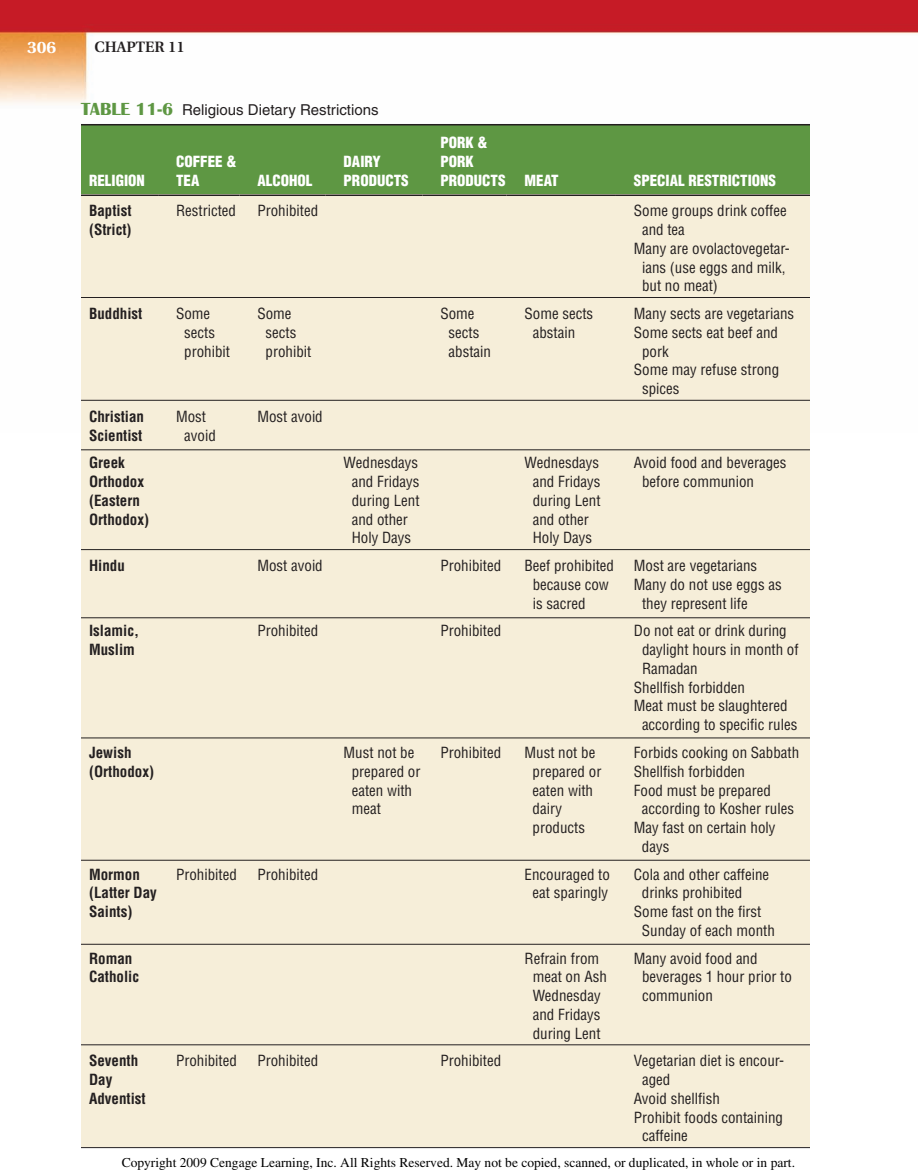
<style>
.page{position:relative;width:918px;height:1175px;background:#fff}
.page>*{position:absolute;margin:0;border:0;box-sizing:border-box;transform-origin:0 0}
.t1{font:700 16.5px "Utopia";color:#fff;scale:1.05 1}
.t2{font:condensed 15px/18.8px "Helvetica";color:#231f20}
.t3{font:700 condensed 15px/18.8px "Helvetica";color:#231f20}
.t4{font:900 condensed 15px/18.8px "Helvetica";color:#fff}
.t5{font:15px "Helvetica";color:#231f20}
.t6{font:600 15px "Utopia";color:#231f20}
.t7{font:13.5px "Times";color:#000}
.s1{font-family:"Britannic";font-weight:700;font-size:18px;color:#5e9743}
</style>
<div class="page">
<img style="left:0;top:0;width:918px;height:104px">
<div style="left:81px;top:125px;width:729px;height:69px;background:#5e9743"></div>
<div style="left:81px;top:194px;width:729px;height:953px;background:#f6eed9"></div>
<hr style="left:81px;top:124px;width:729px;height:1px;background:#231f20">
<hr style="left:81px;top:194px;width:77px;height:2px;background:#231f20">
<hr style="left:158px;top:194px;width:81px;height:2px;background:#231f20">
<hr style="left:239px;top:194px;width:87px;height:2px;background:#231f20">
<hr style="left:326px;top:194px;width:96px;height:2px;background:#231f20">
<hr style="left:422px;top:194px;width:85px;height:2px;background:#231f20">
<hr style="left:507px;top:194px;width:109px;height:2px;background:#231f20">
<hr style="left:616px;top:194px;width:194px;height:2px;background:#231f20">
<hr style="left:81px;top:297px;width:729px;height:1px;background:#231f20">
<hr style="left:81px;top:400px;width:729px;height:1px;background:#231f20">
<hr style="left:81px;top:449px;width:729px;height:1px;background:#231f20">
<hr style="left:81px;top:549px;width:729px;height:1px;background:#231f20">
<hr style="left:81px;top:617px;width:729px;height:1px;background:#231f20">
<hr style="left:81px;top:737px;width:729px;height:1px;background:#231f20">
<hr style="left:81px;top:860px;width:729px;height:1px;background:#231f20">
<hr style="left:81px;top:944px;width:729px;height:1px;background:#231f20">
<hr style="left:81px;top:1044px;width:729px;height:1px;background:#231f20">
<hr style="left:81px;top:1147px;width:729px;height:1px;background:#231f20">
<p class="t1" style="left:27px;top:41px;width:29px">306</p>
<p class="t6" style="left:94px;top:41px;width:92px">CHAPTER 11</p>
<p class="t5" style="left:81px;top:104px;width:299px"><span class="s1">TABLE 11-6</span> Religious Dietary Restrictions</p>
<p class="t4" style="left:89px;top:172px;width:57px">RELIGION</p>
<p class="t4" style="left:176px;top:153px;width:62px">COFFEE &amp;<br>TEA</p>
<p class="t4" style="left:257px;top:172px;width:57px">ALCOHOL</p>
<p class="t4" style="left:344px;top:153px;width:67px">DAIRY<br>PRODUCTS</p>
<p class="t4" style="left:440px;top:134px;width:67px">PORK &amp;<br>PORK<br>PRODUCTS</p>
<p class="t4" style="left:525px;top:172px;width:36px">MEAT</p>
<p class="t4" style="left:634px;top:172px;width:144px">SPECIAL RESTRICTIONS</p>
<p class="t3" style="left:89px;top:203px;width:44px">Baptist (Strict)</p>
<p class="t2" style="left:176px;top:203px;width:61px">Restricted</p>
<p class="t2" style="left:257px;top:203px;width:62px">Prohibited</p>
<p class="t2" style="left:634px;top:203px;width:154px">Some groups drink coffee</p>
<p class="t2" style="left:642px;top:221px;width:44px">and tea</p>
<p class="t2" style="left:634px;top:240px;width:158px">Many are ovolactovegetar-</p>
<p class="t2" style="left:642px;top:259px;width:145px">ians (use eggs and milk,</p>
<p class="t2" style="left:642px;top:278px;width:77px">but no meat)</p>
<p class="t3" style="left:89px;top:305px;width:55px">Buddhist</p>
<p class="t2" style="left:184px;top:305px;width:47px;text-indent:-8px">Some sects prohibit</p>
<p class="t2" style="left:266px;top:305px;width:47px;text-indent:-8px">Some sects prohibit</p>
<p class="t2" style="left:449px;top:305px;width:44px;text-indent:-8px">Some sects abstain</p>
<p class="t2" style="left:533px;top:305px;width:62px;text-indent:-8px">Some sects abstain</p>
<p class="t2" style="left:634px;top:305px;width:162px">Many sects are vegetarians</p>
<p class="t2" style="left:634px;top:324px;width:146px">Some sects eat beef and</p>
<p class="t2" style="left:642px;top:343px;width:28px">pork</p>
<p class="t2" style="left:634px;top:362px;width:147px">Some may refuse strong</p>
<p class="t2" style="left:642px;top:380px;width:39px">spices</p>
<p class="t3" style="left:89px;top:408px;width:57px">Christian<br>Scientist</p>
<p class="t2" style="left:184px;top:408px;width:33px;text-indent:-8px">Most avoid</p>
<p class="t2" style="left:257px;top:408px;width:67px">Most avoid</p>
<p class="t3" style="left:89px;top:455px;width:61px">Greek<br>Orthodox (Eastern<br>Orthodox)</p>
<p class="t2" style="left:344px;top:455px;width:78px;text-align:center">Wednesdays and Fridays during Lent and other<br>Holy Days</p>
<p class="t2" style="left:525px;top:455px;width:78px;text-align:center">Wednesdays and Fridays during Lent and other<br>Holy Days</p>
<p class="t2" style="left:642px;top:455px;width:146px;text-indent:-8px">Avoid food and beverages before communion</p>
<p class="t3" style="left:89px;top:557px;width:37px">Hindu</p>
<p class="t2" style="left:257px;top:557px;width:67px">Most avoid</p>
<p class="t2" style="left:440px;top:557px;width:62px">Prohibited</p>
<p class="t2" style="left:533px;top:557px;width:83px;text-indent:-8px">Beef prohibited because cow is sacred</p>
<p class="t2" style="left:634px;top:557px;width:125px">Most are vegetarians</p>
<p class="t2" style="left:634px;top:576px;width:149px">Many do not use eggs as</p>
<p class="t2" style="left:642px;top:595px;width:107px">they represent life</p>
<p class="t3" style="left:89px;top:623px;width:51px">Islamic,<br>Muslim</p>
<p class="t2" style="left:257px;top:623px;width:62px">Prohibited</p>
<p class="t2" style="left:440px;top:623px;width:62px">Prohibited</p>
<p class="t2" style="left:634px;top:623px;width:154px">Do not eat or drink during</p>
<p class="t2" style="left:642px;top:641px;width:158px">daylight hours in month of</p>
<p class="t2" style="left:642px;top:660px;width:57px">Ramadan</p>
<p class="t2" style="left:634px;top:679px;width:113px">Shellfish forbidden</p>
<p class="t2" style="left:634px;top:698px;width:155px">Meat must be slaughtered</p>
<p class="t2" style="left:642px;top:716px;width:157px">according to specific rules</p>
<p class="t3" style="left:89px;top:744px;width:66px">Jewish (Orthodox)</p>
<p class="t2" style="left:352px;top:744px;width:70px;text-indent:-8px">Must not be prepared or eaten with meat</p>
<p class="t2" style="left:440px;top:744px;width:62px">Prohibited</p>
<p class="t2" style="left:533px;top:744px;width:70px;text-indent:-8px">Must not be prepared or eaten with dairy products</p>
<p class="t2" style="left:634px;top:744px;width:167px">Forbids cooking on Sabbath</p>
<p class="t2" style="left:634px;top:763px;width:113px">Shellfish forbidden</p>
<p class="t2" style="left:634px;top:782px;width:139px">Food must be prepared</p>
<p class="t2" style="left:642px;top:800px;width:154px">according to Kosher rules</p>
<p class="t2" style="left:634px;top:819px;width:143px">May fast on certain holy</p>
<p class="t2" style="left:642px;top:838px;width:29px">days</p>
<p class="t3" style="left:89px;top:866px;width:69px">Mormon (Latter Day<br>Saints)</p>
<p class="t2" style="left:176px;top:866px;width:62px">Prohibited</p>
<p class="t2" style="left:257px;top:866px;width:62px">Prohibited</p>
<p class="t2" style="left:525px;top:866px;width:87px;text-align:center">Encouraged to eat sparingly</p>
<p class="t2" style="left:634px;top:866px;width:137px">Cola and other caffeine</p>
<p class="t2" style="left:642px;top:884px;width:102px">drinks prohibited</p>
<p class="t2" style="left:634px;top:903px;width:129px">Some fast on the first</p>
<p class="t2" style="left:642px;top:922px;width:134px">Sunday of each month</p>
<p class="t3" style="left:89px;top:950px;width:52px">Roman<br>Catholic</p>
<p class="t2" style="left:525px;top:950px;width:84px;text-align:center">Refrain from meat on Ash<br>Wednesday and Fridays during Lent</p>
<p class="t2" style="left:642px;top:950px;width:151px;text-indent:-8px">Many avoid food and beverages 1 hour prior to communion</p>
<p class="t3" style="left:89px;top:1052px;width:58px">Seventh<br>Day<br>Adventist</p>
<p class="t2" style="left:176px;top:1052px;width:62px">Prohibited</p>
<p class="t2" style="left:257px;top:1052px;width:62px">Prohibited</p>
<p class="t2" style="left:440px;top:1052px;width:62px">Prohibited</p>
<p class="t2" style="left:634px;top:1052px;width:152px">Vegetarian diet is encour-</p>
<p class="t2" style="left:642px;top:1071px;width:30px">aged</p>
<p class="t2" style="left:634px;top:1090px;width:87px">Avoid shellfish</p>
<p class="t2" style="left:634px;top:1109px;width:151px">Prohibit foods containing</p>
<p class="t2" style="left:642px;top:1127px;width:47px">caffeine</p>
<p class="t7" style="left:122px;top:1154px;width:675px">Copyright 2009 Cengage Learning, Inc. All Rights Reserved. May not be copied, scanned, or duplicated, in whole or in part.</p>
</div>
